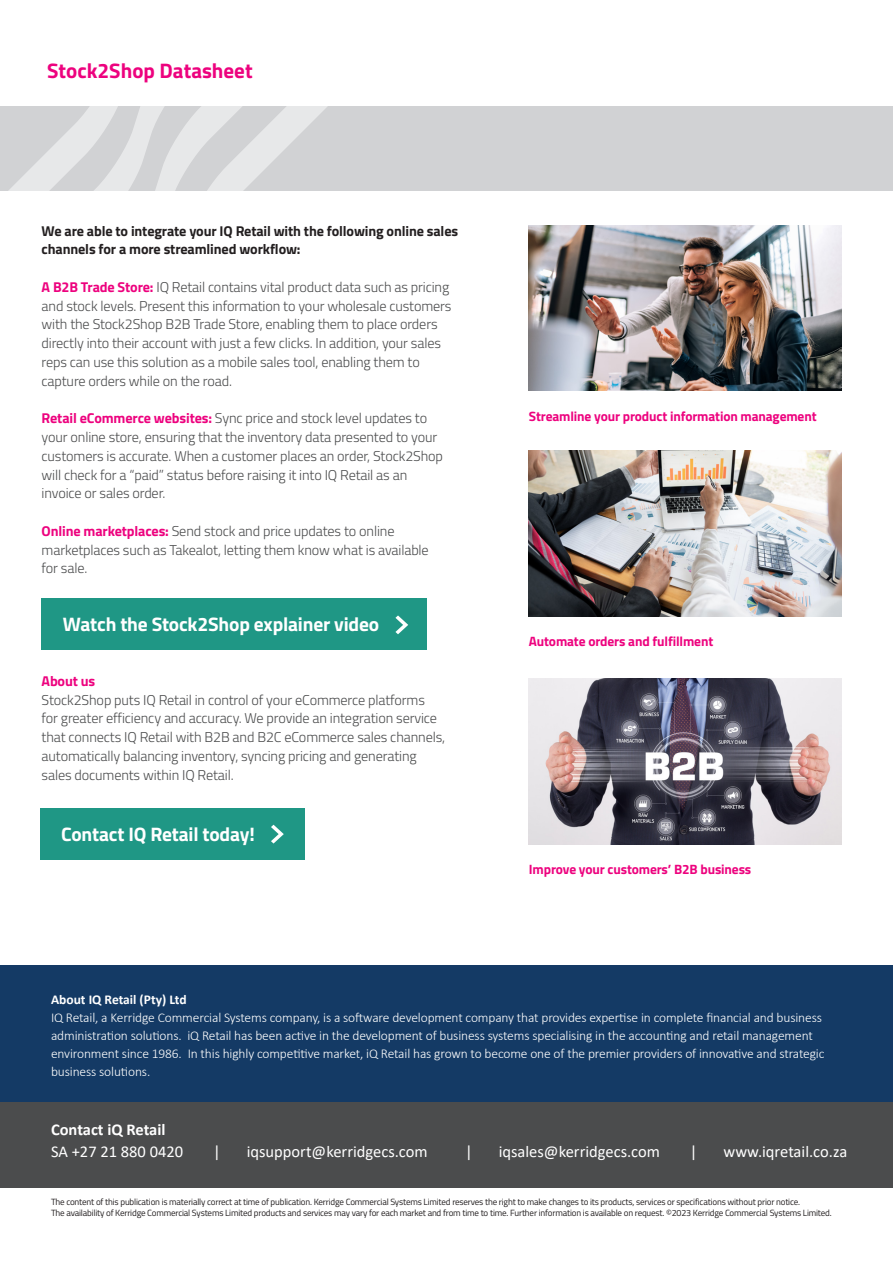
<style>
.page{position:relative;width:893px;height:1263px;background:#fff}
.page>*{position:absolute;margin:0;border:0;box-sizing:border-box;transform-origin:0 0}
.t1{font:700 21px "Titillium";color:#ed027e}
.t2{font:700 19.5px "Titillium";letter-spacing:-.01em;color:#fff}
.t3{font:16.5px "Calibri";color:#fff}
.t4{font:700 16.5px "Calibri";color:#fff}
.t5{font:300 14.25px/18.8px "Titillium";letter-spacing:-.01em;color:#4b4c4d}
.t6{font:700 14.25px/18.8px "Titillium";letter-spacing:-.01em;color:#231f20}
.t7{font:700 14.25px "Titillium";letter-spacing:-.01em;color:#ed027e}
.t8{font:300 13.5px/18px "Calibri";letter-spacing:-.01em;color:#fff}
.t9{font:700 13.5px "Titillium";letter-spacing:-.01em;color:#ed027e}
.t10{font:700 13.5px "Calibri";color:#fff}
.t11{font:9px "Titillium";letter-spacing:-.02em;color:#231f20}
.s1{font-weight:700;color:#ed027e}
</style>
<div class="page">
<div style="left:0;top:106px;width:893px;height:84px;background:#d1d2d4"></div>
<svg style="left:0;top:106px;width:681px;height:616px"></svg>
<div style="left:0;top:965px;width:893px;height:138px;background:#143a65"></div>
<div style="left:0;top:1103px;width:893px;height:85px;background:#4b4c4d"></div>
<div style="left:42px;top:599px;width:385px;height:51px;background:#1f9785"></div>
<svg style="left:395px;top:615px;width:13px;height:19px"></svg>
<div style="left:40px;top:808px;width:264px;height:51px;background:#1f9785"></div>
<svg style="left:271px;top:825px;width:13px;height:18px"></svg>
<img style="left:529px;top:225px;width:313px;height:166px">
<img style="left:529px;top:450px;width:313px;height:166px">
<img style="left:529px;top:679px;width:313px;height:165px">
<p class="t1" style="left:47px;top:55px;width:207px">Stock2Shop Datasheet</p>
<p class="t6" style="left:42px;top:221px;width:418px">We are able to integrate your IQ Retail with the following online sales channels for a more streamlined workflow:</p>
<p class="t5" style="left:42px;top:277px;width:411px"><span class="s1">A B2B Trade Store:</span> IQ Retail contains vital product data such as pricing and stock levels. Present this information to your wholesale customers with the Stock2Shop B2B Trade Store, enabling them to place orders</p>
<p class="t5" style="left:42px;top:333px;width:401px">directly into their account with just a few clicks. In addition, your sales reps can use this solution as a mobile sales tool, enabling them to</p>
<p class="t5" style="left:42px;top:371px;width:192px">capture orders while on the road.</p>
<p class="t5" style="left:42px;top:408px;width:387px"><span class="s1">Retail eCommerce websites:</span> Sync price and stock level updates to</p>
<p class="t5" style="left:42px;top:427px;width:403px">your online store, ensuring that the inventory data presented to your customers is accurate. When a customer places an order, Stock2Shop will check for a “paid” status before raising it into IQ Retail as an</p>
<p class="t5" style="left:42px;top:483px;width:125px">invoice or sales order.</p>
<p class="t5" style="left:42px;top:521px;width:354px"><span class="s1">Online marketplaces:</span> Send stock and price updates to online</p>
<p class="t5" style="left:42px;top:539px;width:389px">marketplaces such as Takealot, letting them know what is available</p>
<p class="t5" style="left:42px;top:558px;width:47px">for sale.</p>
<p class="t2" style="left:63px;top:610px;width:318px">Watch the Stock2Shop explainer video</p>
<p class="t7" style="left:42px;top:670px;width:55px">About us</p>
<p class="t5" style="left:42px;top:689px;width:385px">Stock2Shop puts IQ Retail in control of your eCommerce platforms</p>
<p class="t5" style="left:42px;top:708px;width:405px">for greater efficiency and accuracy. We provide an integration service that connects IQ Retail with B2B and B2C eCommerce sales channels, automatically balancing inventory, syncing pricing and generating</p>
<p class="t5" style="left:42px;top:764px;width:194px">sales documents within IQ Retail.</p>
<p class="t2" style="left:61px;top:819px;width:195px">Contact IQ Retail today!</p>
<p class="t9" style="left:529px;top:405px;width:289px">Streamline your product information management</p>
<p class="t9" style="left:529px;top:631px;width:186px">Automate orders and fulfillment</p>
<p class="t9" style="left:529px;top:859px;width:224px">Improve your customers’ B2B business</p>
<p class="t10" style="left:51px;top:990px;width:137px">About IQ Retail (Pty) Ltd</p>
<p class="t8" style="left:51px;top:1008px;width:775px">IQ Retail, a Kerridge Commercial Systems company, is a software development company that provides expertise in complete financial and business administration solutions. iQ Retail has been active in the development of business systems specialising in the accounting and retail management environment since 1986. In this highly competitive market, iQ Retail has grown to become one of the premier providers of innovative and strategic business solutions.</p>
<p class="t4" style="left:51px;top:1117px;width:116px">Contact iQ Retail</p>
<p class="t3" style="left:51px;top:1140px;width:134px">SA +27 21 880 0420</p>
<p class="t3" style="left:213px;top:1140px;width:9px">|</p>
<p class="t3" style="left:247px;top:1140px;width:182px">iqsupport@kerridgecs.com</p>
<p class="t3" style="left:465px;top:1140px;width:9px">|</p>
<p class="t3" style="left:499px;top:1140px;width:163px">iqsales@kerridgecs.com</p>
<p class="t3" style="left:690px;top:1140px;width:9px">|</p>
<p class="t3" style="left:724px;top:1140px;width:125px">www.iqretail.co.za</p>
<p class="t11" style="left:51px;top:1195px;width:751px">The content of this publication is materially correct at time of publication. Kerridge Commercial Systems Limited reserves the right to make changes to its products, services or specifications without prior notice.</p>
<p class="t11" style="left:51px;top:1206px;width:782px">The availability of Kerridge Commercial Systems Limited products and services may vary for each market and from time to time. Further information is available on request. ©2023 Kerridge Commercial Systems Limited.</p>
</div>
